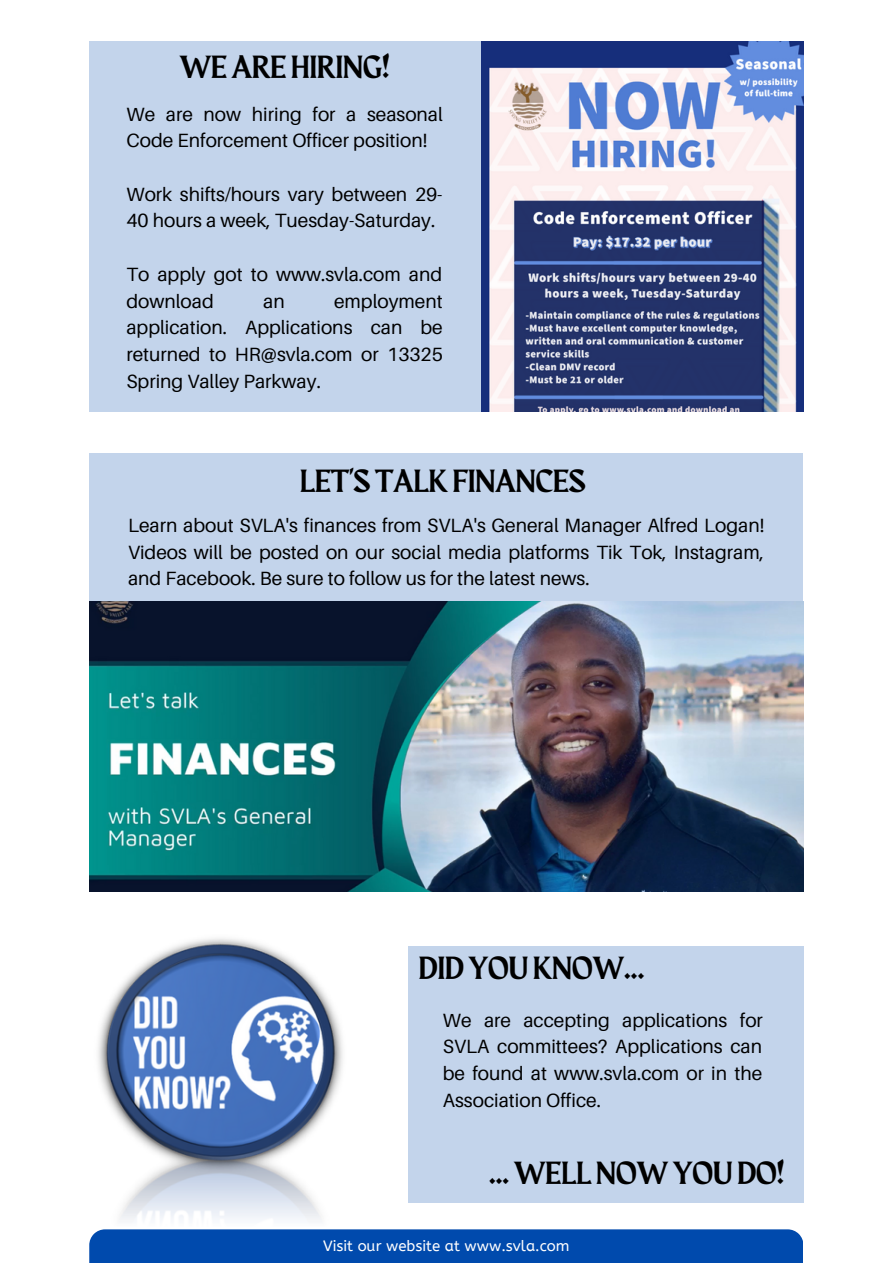
<style>
.page{position:relative;width:893px;height:1264px;background:#fff}
.page>*{position:absolute;margin:0;border:0;box-sizing:border-box;transform-origin:0 0}
.t1{font:31.95px "Maragsa Display";color:#000}
.t2{font:19.2px/26.7px "Aileron";color:#000;text-align:justify}
.t3{font:15px "A Bee Zee";color:#fff}
</style>
<div class="page">
<div style="left:408px;top:945px;width:395px;height:257px;background:#c3d4eb"></div>
<div style="left:89px;top:1229px;width:714px;height:33px;background:#004aad"></div>
<div style="left:89px;top:41px;width:392px;height:370px;background:#c3d4eb"></div>
<img style="left:89px;top:938px;width:263px;height:312px">
<img style="left:481px;top:41px;width:322px;height:370px">
<div style="left:89px;top:453px;width:714px;height:438px;background:#c3d4eb"></div>
<img style="left:89px;top:601px;width:714px;height:291px">
<p class="t1" style="left:180px;top:53px;width:211px">WEARE HIRING!</p>
<p class="t2" style="left:126px;top:100px;width:318px">We are now hiring for a seasonal<br>Code Enforcement Officer position!</p>
<p class="t2" style="left:126px;top:180px;width:317px">Work shifts/hours vary between 29-<br>40 hours a week, Tuesday-Saturday.</p>
<p class="t2" style="left:126px;top:260px;width:317px">To apply got to www.svla.com and download</p>
<p class="t2" style="left:126px;top:287px;width:318px;text-indent:208px">employment application. Applications can be returned to HR@svla.com or 13325<br>Spring Valley Parkway.</p>
<p class="t2" style="left:263px;top:287px;width:23px">an</p>
<p class="t1" style="left:300px;top:467px;width:287px">LET'S TALK FINANCES</p>
<p class="t2" style="left:128px;top:511px;width:638px">Learn about SVLA's finances from SVLA's General Manager Alfred Logan!<br>Videos will be posted on our social media platforms Tik Tok, Instagram, and Facebook. Be sure to follow us for the latest news.</p>
<p class="t1" style="left:419px;top:953px;width:227px">DIDYOUKNOW...</p>
<p class="t2" style="left:443px;top:1006px;width:321px">We are accepting applications for SVLA committees? Applications can be found at www.svla.com or in the Association Office.</p>
<p class="t1" style="left:489px;top:1158px;width:297px">...WELLNOWYOUDO!</p>
<p class="t3" style="left:323px;top:1237px;width:248px">Visit our website at www.svla.com</p>
</div>
